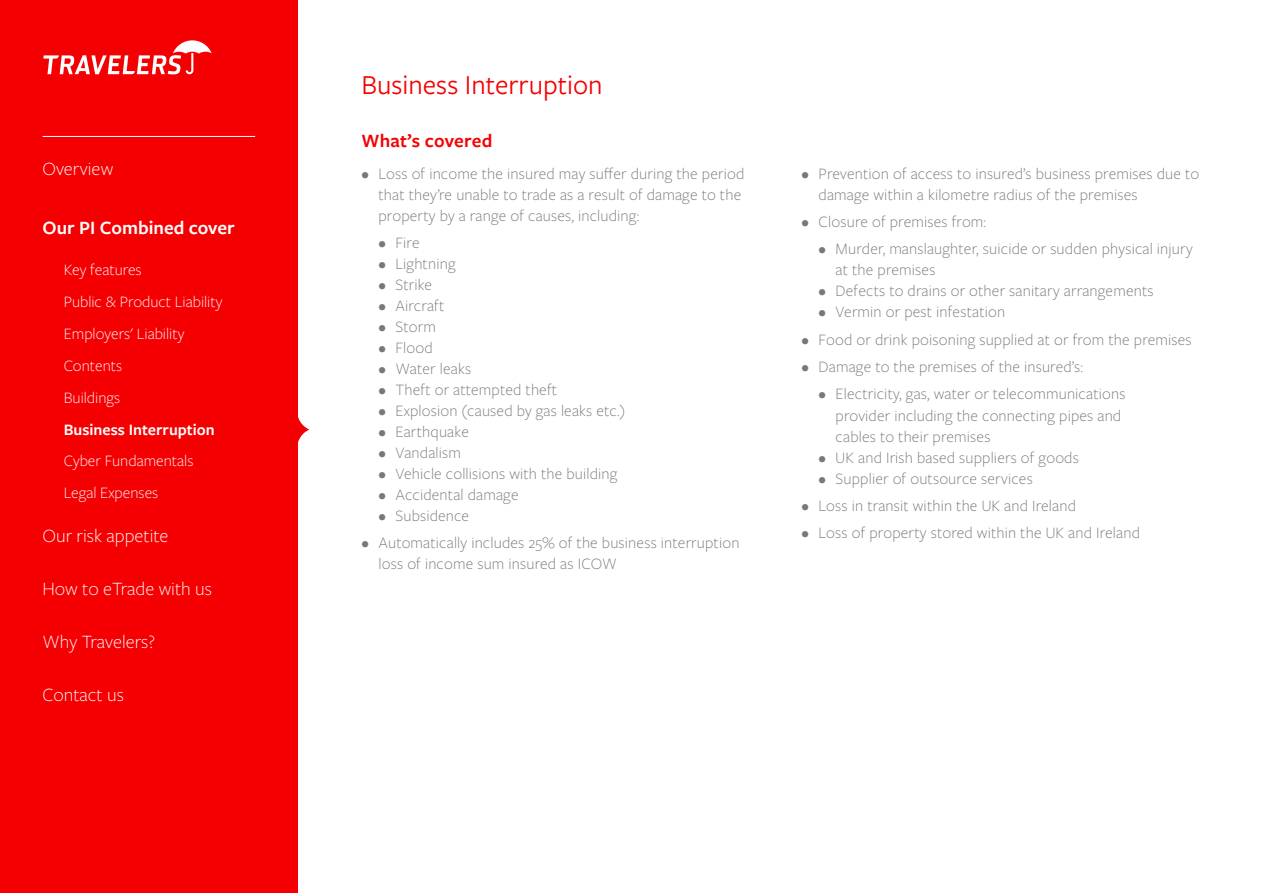
<style>
.page{position:relative;width:1263px;height:893px;background:#fff}
.page>*{position:absolute;margin:0;border:0;box-sizing:border-box;transform-origin:0 0}
.t1{font:28.5px "Freight Sans Pro";color:#f50002}
.t2{font:300 19.5px "Freight Sans Pro";color:#fff}
.t3{font:600 19.5px "Freight Sans Pro";color:#fff}
.t4{font:600 19.5px "Freight Sans Pro";letter-spacing:.005em;color:#f50002}
.t5{font:300 16.5px/21px "Freight Sans Pro";letter-spacing:.01em;color:#73797c}
.t6{font:300 16.5px/32px "Freight Sans Pro";color:#fff}
.t7{font:600 16.5px "Freight Sans Pro";color:#fff}
</style>
<div class="page">
<div style="left:0;top:0;width:298px;height:893px;background:#f50002"></div>
<svg style="left:43px;top:40px;width:169px;height:34px"></svg>
<svg style="left:298px;top:417px;width:11px;height:26px"></svg>
<hr style="left:43px;top:136px;width:212px;height:1px;background:#fff">
<p class="t2" style="left:43px;top:156px;width:72px">Overview</p>
<p class="t3" style="left:43px;top:214px;width:194px">Our PI Combined cover</p>
<p class="t6" style="left:64px;top:253px;width:160px">Key features<br>Public &amp; Product Liability<br>Employers' Liability<br>Contents<br>Buildings</p>
<p class="t7" style="left:64px;top:418px;width:152px">Business Interruption</p>
<p class="t6" style="left:64px;top:444px;width:131px">Cyber Fundamentals<br>Legal Expenses</p>
<p class="t2" style="left:43px;top:522px;width:127px">Our risk appetite</p>
<p class="t2" style="left:43px;top:576px;width:171px">How to eTrade with us</p>
<p class="t2" style="left:43px;top:629px;width:114px">Why Travelers?</p>
<p class="t2" style="left:43px;top:682px;width:83px">Contact us</p>
<h1 class="t1" style="left:361px;top:66px;width:243px">Business Interruption</h1>
<p class="t4" style="left:361px;top:127px;width:132px">What’s covered</p>
<p class="t5" style="left:378px;top:162px;width:367px;text-indent:-17px">• Loss of income the insured may suffer during the period that they’re unable to trade as a result of damage to the property by a range of causes, including:</p>
<p class="t5" style="left:378px;top:231px;width:43px">• Fire</p>
<p class="t5" style="left:378px;top:252px;width:79px">• Lightning</p>
<p class="t5" style="left:378px;top:273px;width:55px">• Strike</p>
<p class="t5" style="left:378px;top:294px;width:67px">• Aircraft</p>
<p class="t5" style="left:378px;top:315px;width:59px">• Storm</p>
<p class="t5" style="left:378px;top:336px;width:56px">• Flood</p>
<p class="t5" style="left:378px;top:357px;width:94px">• Water leaks</p>
<p class="t5" style="left:378px;top:378px;width:180px">• Theft or attempted theft</p>
<p class="t5" style="left:378px;top:399px;width:248px">• Explosion (caused by gas leaks etc.)</p>
<p class="t5" style="left:378px;top:420px;width:92px">• Earthquake</p>
<p class="t5" style="left:378px;top:441px;width:84px">• Vandalism</p>
<p class="t5" style="left:378px;top:462px;width:240px">• Vehicle collisions with the building</p>
<p class="t5" style="left:378px;top:483px;width:142px">• Accidental damage</p>
<p class="t5" style="left:378px;top:504px;width:92px">• Subsidence</p>
<p class="t5" style="left:378px;top:532px;width:363px;text-indent:-17px">• Automatically includes 25% of the business interruption loss of income sum insured as ICOW</p>
<p class="t5" style="left:819px;top:162px;width:382px;text-indent:-17px">• Prevention of access to insured’s business premises due to damage within a kilometre radius of the premises</p>
<p class="t5" style="left:802px;top:210px;width:186px">• Closure of premises from:</p>
<p class="t5" style="left:836px;top:238px;width:359px;text-indent:-17px">• Murder, manslaughter, suicide or sudden physical injury at the premises</p>
<p class="t5" style="left:819px;top:280px;width:336px">• Defects to drains or other sanitary arrangements</p>
<p class="t5" style="left:819px;top:301px;width:188px">• Vermin or pest infestation</p>
<p class="t5" style="left:802px;top:328px;width:392px">• Food or drink poisoning supplied at or from the premises</p>
<p class="t5" style="left:802px;top:356px;width:283px">• Damage to the premises of the insured’s:</p>
<p class="t5" style="left:836px;top:383px;width:291px;text-indent:-17px">• Electricity, gas, water or telecommunications provider including the connecting pipes and cables to their premises</p>
<p class="t5" style="left:819px;top:446px;width:262px">• UK and Irish based suppliers of goods</p>
<p class="t5" style="left:819px;top:467px;width:216px">• Supplier of outsource services</p>
<p class="t5" style="left:802px;top:494px;width:276px">• Loss in transit within the UK and Ireland</p>
<p class="t5" style="left:802px;top:522px;width:340px">• Loss of property stored within the UK and Ireland</p>
</div>
